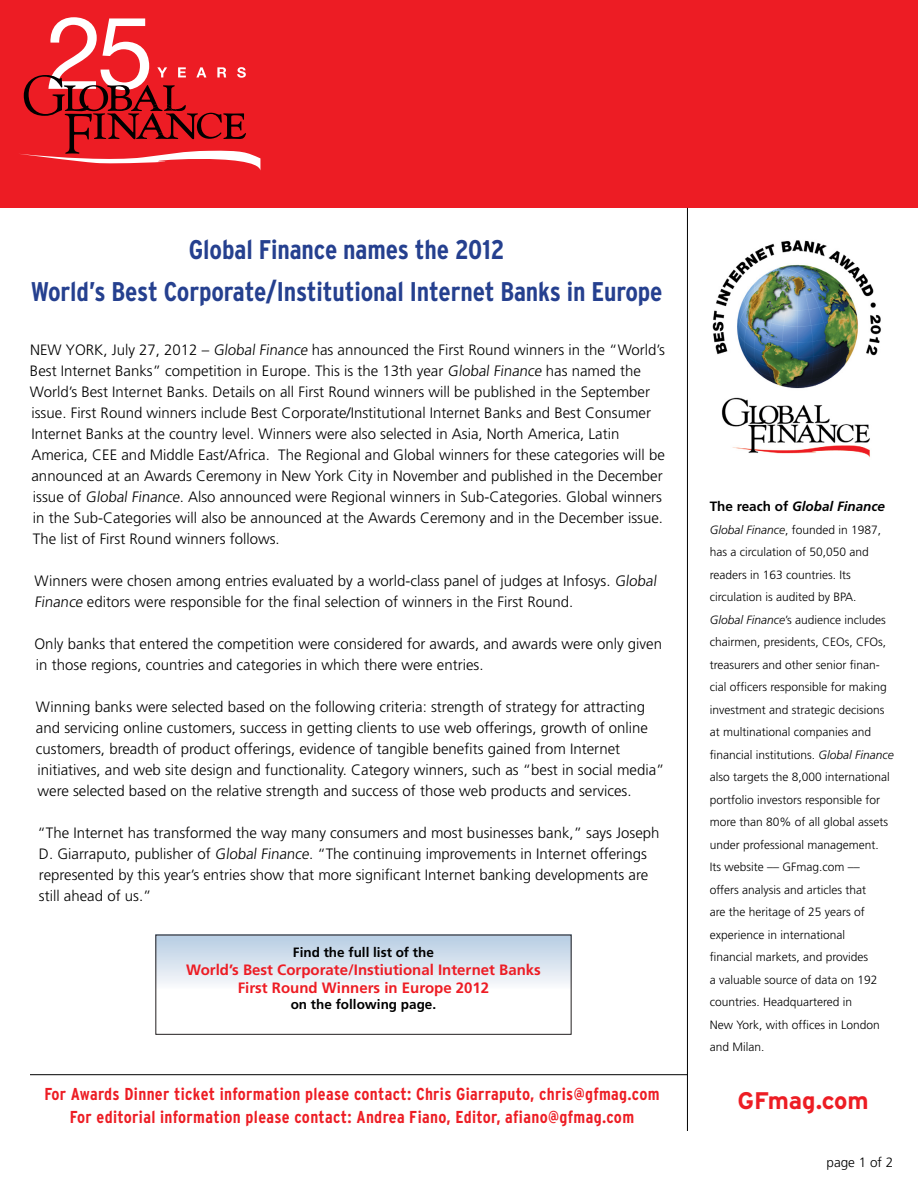
<style>
.page{position:relative;width:918px;height:1188px;background:#fff}
.page>*{position:absolute;margin:0;border:0;box-sizing:border-box;transform-origin:0 0}
.t1{font:700 condensed 27px/42px "Interstate";letter-spacing:-.005em;color:#25408f;text-align:center}
.t2{font:700 24px "Interstate";color:#ed1d24}
.t3{font:700 condensed 17.25px "Interstate";letter-spacing:.02em;color:#ed1d24}
.t4{font:300 15px/21px "Frutiger";color:#000}
.t5{font:700 15px/18px "Frutiger";color:#ed1c24;text-align:center}
.t6{font:700 13.5px "Frutiger";color:#000}
.t7{font:italic 700 13.5px "Frutiger";color:#000}
.t8{font:300 13.5px "Frutiger";color:#000}
.t9{font:300 12px/22.5px "Frutiger";color:#000}
.s1{font-style:normal}
.s2{font-style:italic}
</style>
<div class="page">
<div style="left:0;top:0;width:918px;height:208px;background:#ed1c24"></div>
<svg style="left:20px;top:17px;width:240px;height:152px"></svg>
<hr style="left:687px;top:208px;width:1px;height:923px;background:#000">
<hr style="left:30px;top:1074px;width:657px;height:1px;background:#000">
<div style="left:155px;top:935px;width:417px;height:56px;background:linear-gradient(to bottom,#b6cce2,#fcfbfd)"></div>
<div style="left:155px;top:935px;width:417px;height:100px;border:1px solid #231f20"></div>
<img style="left:712px;top:240px;width:169px;height:218px">
<h1 class="t1" style="left:31px;top:228px;width:633px">Global Finance names the 2012<br>World’s Best Corporate/Institutional Internet Banks in Europe</h1>
<p class="t4" style="left:30px;top:339px;width:636px">NEW YORK, July 27, 2012 – Global Finance has announced the First Round winners in the “World’s Best Internet Banks” competition in Europe. This is the 13th year Global Finance has named the World’s Best Internet Banks. Details on all First Round winners will be published in the September issue. First Round winners include Best Corporate/Institutional Internet Banks and Best Consumer Internet Banks at the country level. Winners were also selected in Asia, North America, Latin America, CEE and Middle East/Africa. The Regional and Global winners for these categories will be announced at an Awards Ceremony in New York City in November and published in the December issue of Global Finance. Also announced were Regional winners in Sub-Categories. Global winners in the Sub-Categories will also be announced at the Awards Ceremony and in the December issue.<br>The list of First Round winners follows.</p>
<p class="t4" style="left:34px;top:570px;width:625px">Winners were chosen among entries evaluated by a world-class panel of judges at Infosys. Global<br>Finance editors were responsible for the final selection of winners in the First Round.</p>
<p class="t4" style="left:34px;top:633px;width:629px">Only banks that entered the competition were considered for awards, and awards were only given in those regions, countries and categories in which there were entries.</p>
<p class="t4" style="left:36px;top:696px;width:630px">Winning banks were selected based on the following criteria: strength of strategy for attracting and servicing online customers, success in getting clients to use web offerings, growth of online customers, breadth of product offerings, evidence of tangible benefits gained from Internet initiatives, and web site design and functionality. Category winners, such as “best in social media” were selected based on the relative strength and success of those web products and services.</p>
<p class="t4" style="left:37px;top:822px;width:624px">“The Internet has transformed the way many consumers and most businesses bank,” says Joseph D. Giarraputo, publisher of Global Finance. “The continuing improvements in Internet offerings represented by this year’s entries show that more significant Internet banking developments are still ahead of us.”</p>
<p class="t6" style="left:293px;top:944px;width:143px">Find the full list of the</p>
<p class="t5" style="left:186px;top:961px;width:356px">World’s Best Corporate/Instiutional Internet Banks<br>First Round Winners in Europe 2012</p>
<p class="t6" style="left:291px;top:997px;width:147px">on the following page.</p>
<p class="t7" style="left:710px;top:498px;width:177px"><span class="s1">The reach of</span> Global Finance</p>
<p class="t9" style="left:710px;top:518px;width:186px"><span class="s2">Global Finance</span>, founded in 1987, has a circulation of 50,050 and readers in 163 countries. Its circulation is audited by BPA.<br><span class="s2">Global Finance</span>’s audience includes chairmen, presidents, CEOs, CFOs, treasurers and other senior finan&shy;cial officers responsible for making investment and strategic decisions at multinational companies and financial institutions. <span class="s2">Global Finance </span>also targets the 8,000 international portfolio investors responsible for more than 80% of all global assets under professional management.<br>Its website –– GFmag.com ––<br>offers analysis and articles that<br>are the heritage of 25 years of experience in international<br>financial markets, and provides<br>a valuable source of data on 192 countries. Headquartered in<br>New York, with offices in London and Milan.</p>
<p class="t3" style="left:44px;top:1085px;width:617px">For Awards Dinner ticket information please contact: Chris Giarraputo, chris@gfmag.com</p>
<h2 class="t2" style="left:738px;top:1087px;width:133px">GFmag.com</h2>
<p class="t3" style="left:70px;top:1107px;width:566px">For editorial information please contact: Andrea Fiano, Editor, afiano@gfmag.com</p>
<p class="t8" style="left:826px;top:1154px;width:68px">page 1 of 2</p>
</div>
